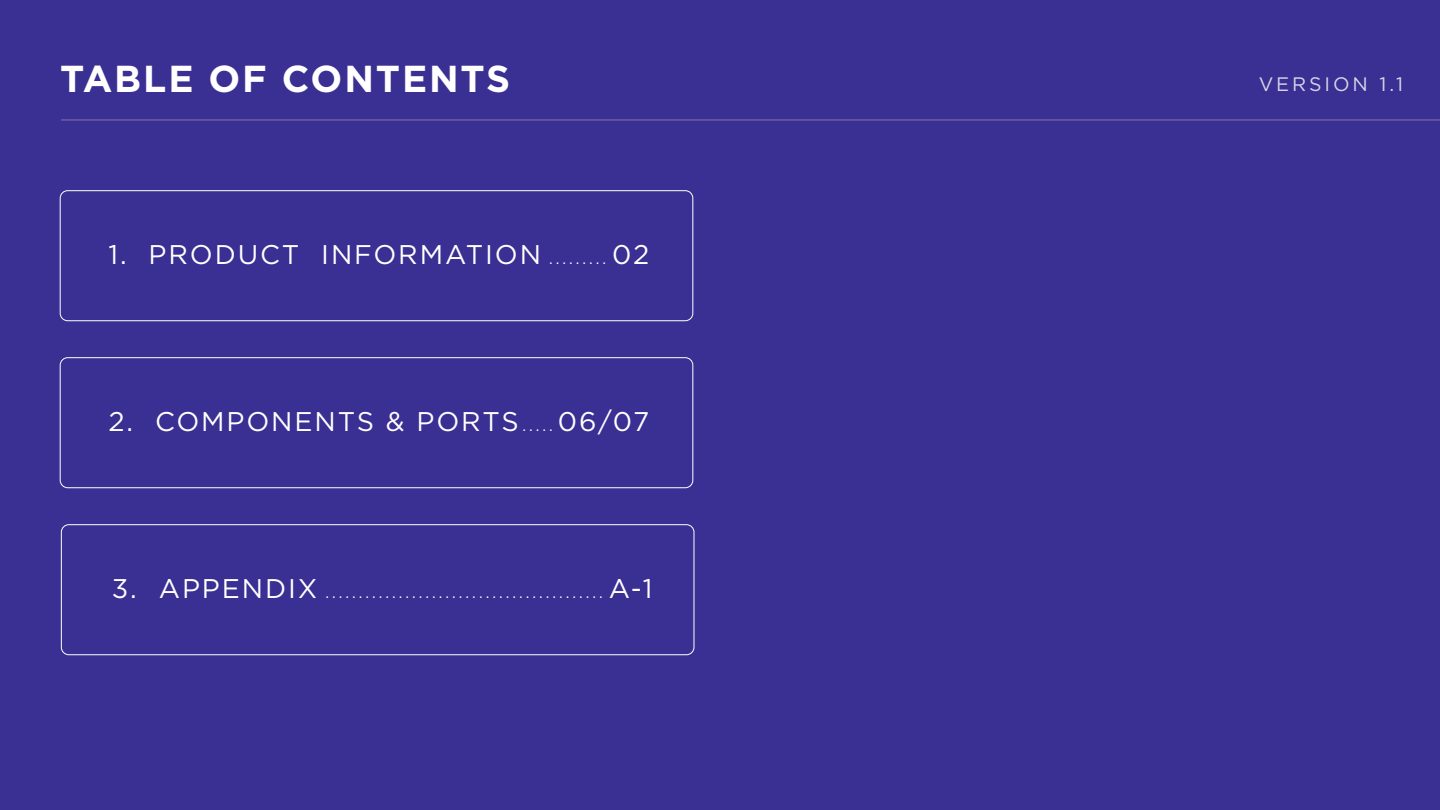
<style>
.page{position:relative;width:1440px;height:810px;background:#3a2f92}
.page>*{position:absolute;margin:0;border:0;box-sizing:border-box;transform-origin:0 0}
.A00{font:700 37.5px "Gotham";letter-spacing:.05em;color:#fff}
._1-1{font:27px "Gotham";letter-spacing:.07em;color:#fff}
.t1{font:19.5px "Gotham";letter-spacing:.15em;color:#fff}
._1-1-2{font:15px "Gotham";color:#fff}
.s1{font-size:15px}
.s2{font-size:27px}
</style>
<div class="page">
<div style="left:60px;top:190px;width:633px;height:131px;border:1px solid #fff;border-radius:8px"></div>
<div style="left:61px;top:525px;width:633px;height:130px;border:1px solid #fff;border-radius:8px"></div>
<div style="left:60px;top:358px;width:633px;height:130px;border:1px solid #fff;border-radius:8px"></div>
<hr style="left:61px;top:120px;width:1379px;height:1px;background:#6f5da8">
<p class="A00" style="left:60px;top:54px;width:452px">TABLE OF CONTENTS</p>
<p class="_1-1" style="left:109px;top:237px;width:542px">1. PRODUCT INFORMATION <span class="s1">.........</span> 02</p>
<p class="_1-1" style="left:109px;top:404px;width:542px">2. COMPONENTS &amp; PORTS <span class="s1">.....</span> 06/07</p>
<p class="_1-1-2" style="left:112px;top:583px;width:542px"><span class="s2">3. APPENDIX</span> .......................................... <span class="s2">A-1</span></p>
<p class="t1" style="left:1258px;top:72px;width:146px">VERSION 1.1</p>
</div>
